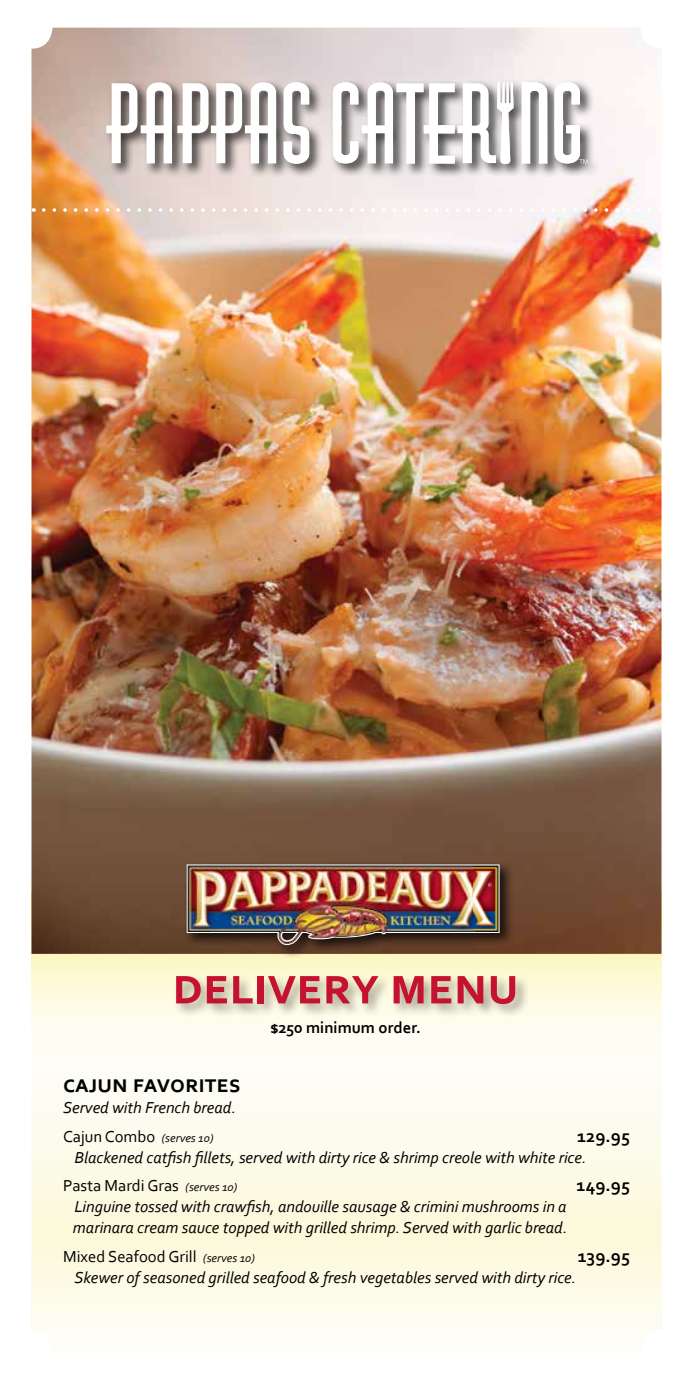
<style>
.page{position:relative;width:693px;height:1386px;background:#fff}
.page>*{position:absolute;margin:0;border:0;box-sizing:border-box;transform-origin:0 0}
.t1{font:700 52.5px "Corbel";color:#c41230}
.t2{font:700 24.5px "Corbel";color:#000}
.t3{font:700 18.38px "Corbel";color:#000}
.t4{font:italic 16.62px/28.9px "Corbel";color:#000}
.t5{font:16.62px "Corbel";color:#000}
.t6{font:700 16.62px "Corbel";color:#000}
.s1{font-style:normal}
.s2{font-size:12.25px}
.s3{font-style:italic;font-size:12.25px}
</style>
<div class="page">
<div style="left:32px;top:28px;width:630px;height:1322px;background:linear-gradient(to right,#fefced,#fefced);border-radius:21px"></div>
<svg style="left:32px;top:954px;width:630px;height:306px"></svg>
<img style="left:32px;top:28px;width:630px;height:926px">
<div style="left:103px;top:79px;width:499px;height:99px;background:#000;opacity:.75"></div>
<svg style="left:106px;top:82px;width:170px;height:81px"></svg>
<svg style="left:522px;top:82px;width:25px;height:81px"></svg>
<svg style="left:333px;top:82px;width:181px;height:82px"></svg>
<svg style="left:283px;top:82px;width:27px;height:82px"></svg>
<svg style="left:554px;top:82px;width:34px;height:82px"></svg>
<div style="left:173px;top:974px;width:357px;height:45px;background:#000;opacity:.36"></div>
<svg style="left:44px;top:208px;width:617px;height:4px"></svg>
<div style="left:183px;top:861px;width:331px;height:98px;background:#000;opacity:.75"></div>
<svg style="left:187px;top:864px;width:313px;height:81px"></svg>
<img style="left:189px;top:885px;width:285px;height:58px">
<img style="left:474px;top:885px;width:1px;height:46px">
<img style="left:188px;top:865px;width:311px;height:20px">
<img style="left:188px;top:885px;width:24px;height:47px">
<img style="left:475px;top:885px;width:24px;height:47px">
<img style="left:211px;top:931px;width:264px;height:13px">
<h1 class="t1" style="left:172px;top:953px;width:348px">delivery menu</h1>
<p class="t6" style="left:270px;top:1017px;width:153px">$250 minimum order.</p>
<h2 class="t2" style="left:63px;top:1068px;width:180px">cajun favorites</h2>
<p class="t4" style="left:63px;top:1092px;width:175px">Served with French bread.<br><span class="s1">Cajun Combo</span> <span class="s2">(serves 10)</span></p>
<p class="t3" style="left:577px;top:1124px;width:54px">129.95</p>
<p class="t4" style="left:63px;top:1142px;width:525px;text-indent:11px">Blackened catfish fillets, served with dirty rice &amp; shrimp creole with white rice.<br><span class="s1">Pasta Mardi Gras</span> <span class="s2">(serves 10)</span></p>
<p class="t3" style="left:577px;top:1174px;width:55px">149.95</p>
<p class="t4" style="left:73px;top:1196px;width:496px;line-height:21px">Linguine tossed with crawfish, andouille sausage &amp; crimini mushrooms in a marinara cream sauce topped with grilled shrimp. Served with garlic bread.</p>
<p class="t5" style="left:63px;top:1247px;width:193px">Mixed Seafood Grill <span class="s3">(serves 10)</span></p>
<p class="t3" style="left:578px;top:1245px;width:54px">139.95</p>
<p class="t4" style="left:74px;top:1263px;width:503px">Skewer of seasoned grilled seafood &amp; fresh vegetables served with dirty rice.</p>
</div>
